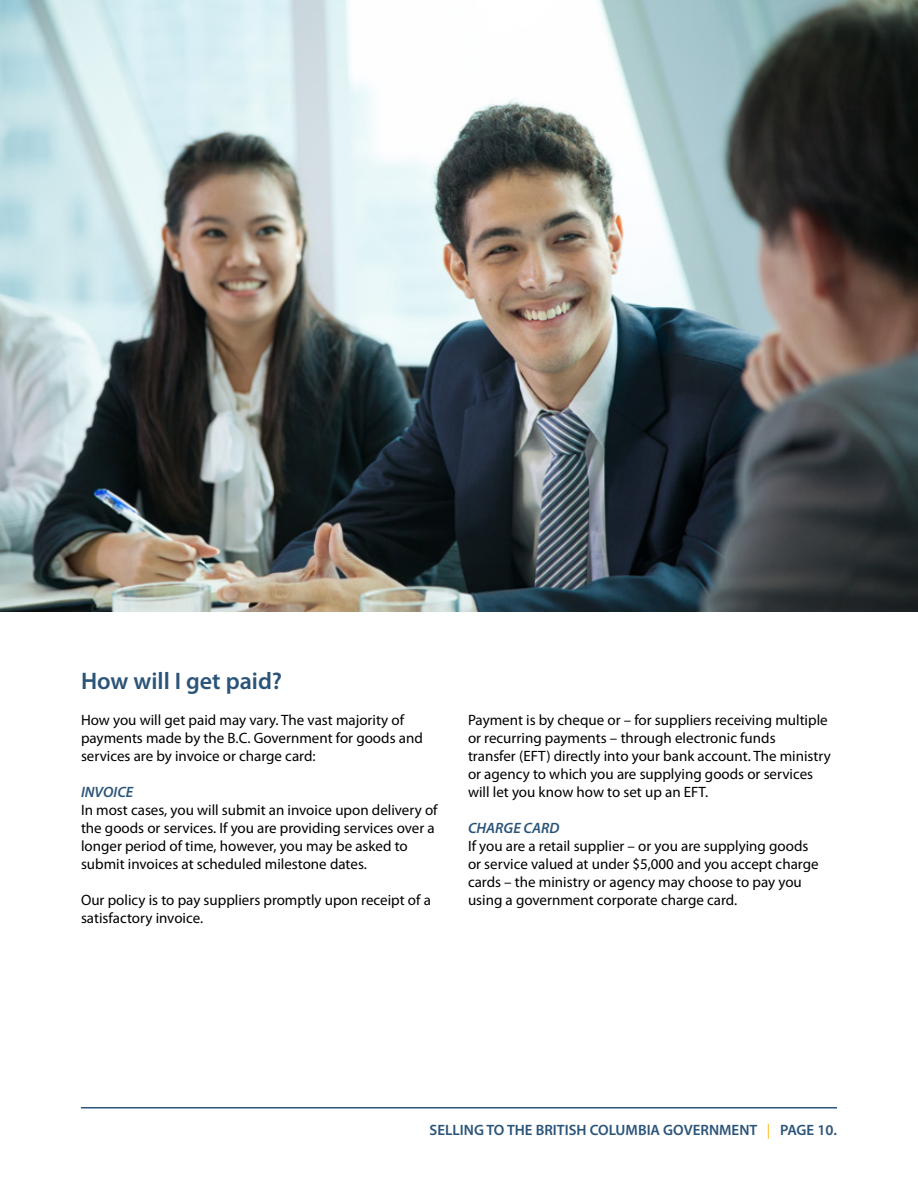
<style>
.page{position:relative;width:918px;height:1188px;background:#fff}
.page>*{position:absolute;margin:0;border:0;box-sizing:border-box;transform-origin:0 0}
.t1{font:600 24px "Myriad Pro";color:#2b5479}
.t2{font:15px/18px "Myriad Pro";color:#000}
.t3{font:600 15px "Myriad Pro";color:#2b5479}
.t4{font:italic 600 15px "Myriad Pro";color:#2b5479}
.s1{font-weight:400;color:#fdb913}
</style>
<div class="page">
<img style="left:0;top:0;width:918px;height:612px">
<hr style="left:81px;top:1107px;width:756px;height:1px;background:#2b5479">
<h1 class="t1" style="left:81px;top:666px;width:203px">How will I get paid?</h1>
<p class="t2" style="left:81px;top:711px;width:343px">How you will get paid may vary. The vast majority of payments made by the B.C. Government for goods and services are by invoice or charge card:</p>
<p class="t4" style="left:81px;top:783px;width:54px">INVOICE</p>
<p class="t2" style="left:81px;top:801px;width:358px">In most cases, you will submit an invoice upon delivery of the goods or services. If you are providing services over a longer period of time, however, you may be asked to submit invoices at scheduled milestone dates.</p>
<p class="t2" style="left:81px;top:891px;width:351px">Our policy is to pay suppliers promptly upon receipt of a satisfactory invoice.</p>
<p class="t2" style="left:468px;top:710px;width:364px">Payment is by cheque or – for suppliers receiving multiple or recurring payments – through electronic funds<br>transfer (EFT) directly into your bank account. The ministry or agency to which you are supplying goods or services will let you know how to set up an EFT.</p>
<p class="t4" style="left:468px;top:818px;width:93px">CHARGE CARD</p>
<p class="t2" style="left:468px;top:836px;width:352px">If you are a retail supplier – or you are supplying goods or service valued at under $5,000 and you accept charge cards – the ministry or agency may choose to pay you using a government corporate charge card.</p>
<p class="t3" style="left:430px;top:1120px;width:409px">SELLING TO THE BRITISH COLUMBIA GOVERNMENT <span class="s1">|</span> PAGE 10.</p>
</div>
